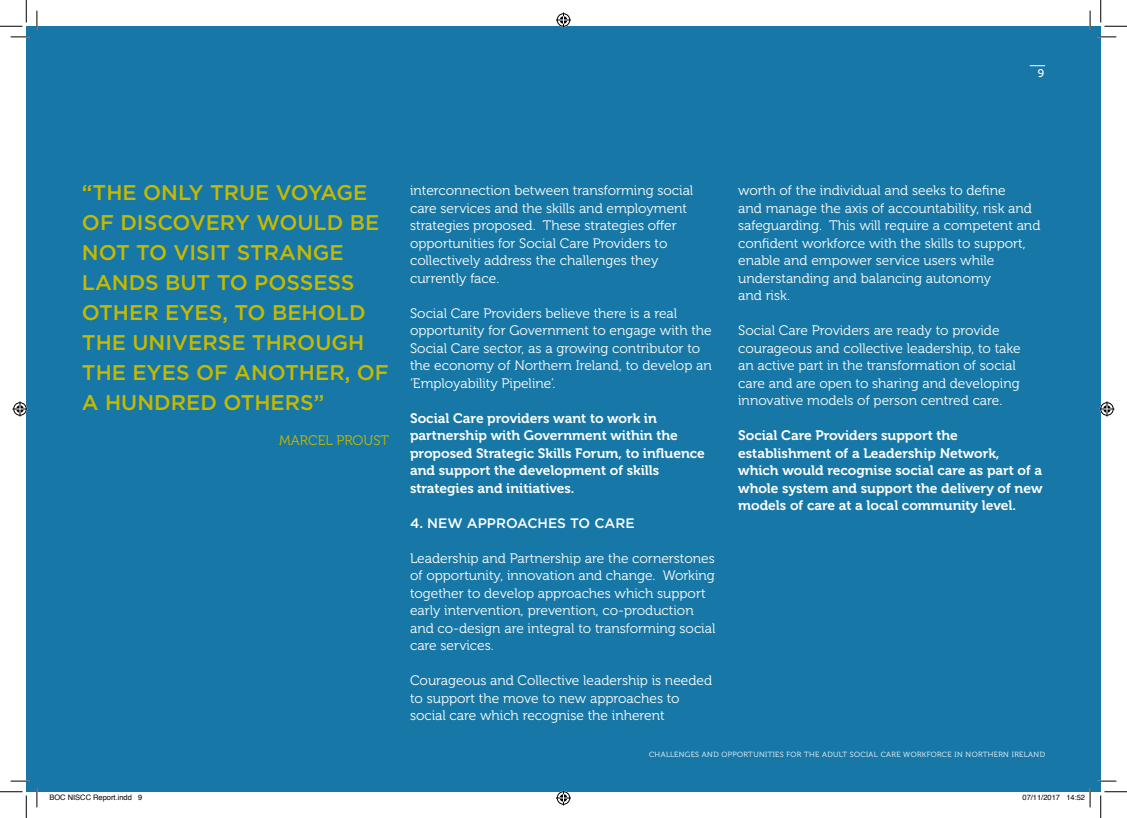
<style>
.page{position:relative;width:1127px;height:818px;background:#fff}
.page>*{position:absolute;margin:0;border:0;box-sizing:border-box;transform-origin:0 0}
.Big_Quote{font:500 21.25px/30px "Gotham";color:#c6ba00}
.Body_Copy{font:13.75px/17.5px "Museo 300";color:#fff}
.Body_Copy-2{font:13.75px/17.5px "Museo 700";color:#fff}
.Body_Copy-3{font:500 13.75px "Gotham";color:#fff}
.Body_Copy-4{font:13.75px "Museo 300";color:#c6ba00}
.t1{font:11.25px "Museo 500";color:#fff}
.t2{font:7.5px "Museo 300";letter-spacing:.05em;color:#fff}
.t3{font:7.5px "Helvetica";color:#000}
</style>
<div class="page">
<div style="left:26px;top:26px;width:1074px;height:766px;background:#1777a6"></div>
<svg style="left:1029px;top:65px;width:15px;height:1px"></svg>
<svg style="left:11px;top:36px;width:18px;height:2px"></svg>
<svg style="left:1097px;top:36px;width:18px;height:2px"></svg>
<svg style="left:11px;top:780px;width:18px;height:2px"></svg>
<svg style="left:1097px;top:780px;width:18px;height:2px"></svg>
<svg style="left:36px;top:11px;width:2px;height:18px"></svg>
<svg style="left:36px;top:788px;width:2px;height:19px"></svg>
<svg style="left:1089px;top:11px;width:1px;height:18px"></svg>
<svg style="left:0;top:0;width:27px;height:27px"></svg>
<svg style="left:0;top:791px;width:27px;height:27px"></svg>
<svg style="left:1100px;top:0;width:26px;height:27px"></svg>
<svg style="left:1100px;top:791px;width:26px;height:27px"></svg>
<svg style="left:556px;top:13px;width:15px;height:15px"></svg>
<svg style="left:556px;top:790px;width:15px;height:15px"></svg>
<svg style="left:13px;top:401px;width:15px;height:15px"></svg>
<svg style="left:1099px;top:401px;width:15px;height:15px"></svg>
<svg style="left:1089px;top:788px;width:1px;height:19px"></svg>
<p class="t1" style="left:1037px;top:67px;width:8px">9</p>
<p class="Big_Quote" style="left:82px;top:177px;width:308px">“THE ONLY TRUE VOYAGE<br>OF DISCOVERY WOULD BE<br>NOT TO VISIT STRANGE<br>LANDS BUT TO POSSESS<br>OTHER EYES, TO BEHOLD<br>THE UNIVERSE THROUGH<br>THE EYES OF ANOTHER, OF<br>A HUNDRED OTHERS”</p>
<p class="Body_Copy-4" style="left:279px;top:433px;width:111px">MARCEL PROUST</p>
<p class="Body_Copy" style="left:410px;top:182px;width:285px">interconnection between transforming social care services and the skills and employment strategies proposed. These strategies offer opportunities for Social Care Providers to collectively address the challenges they currently face.</p>
<p class="Body_Copy" style="left:410px;top:304px;width:303px">Social Care Providers believe there is a real opportunity for Government to engage with the Social Care sector, as a growing contributor to the economy of Northern Ireland, to develop an ‘Employability Pipeline’.</p>
<p class="Body_Copy-2" style="left:410px;top:409px;width:296px">Social Care providers want to work in partnership with Government within the proposed Strategic Skills Forum, to influence and support the development of skills strategies and initiatives.</p>
<p class="Body_Copy-3" style="left:410px;top:515px;width:226px">4. NEW APPROACHES TO CARE</p>
<p class="Body_Copy" style="left:410px;top:549px;width:307px">Leadership and Partnership are the cornerstones of opportunity, innovation and change. Working together to develop approaches which support early intervention, prevention, co-production and co-design are integral to transforming social care services.</p>
<p class="Body_Copy" style="left:410px;top:672px;width:303px">Courageous and Collective leadership is needed to support the move to new approaches to social care which recognise the inherent</p>
<p class="Body_Copy" style="left:738px;top:182px;width:304px">worth of the individual and seeks to define<br>and manage the axis of accountability, risk and safeguarding. This will require a competent and confident workforce with the skills to support, enable and empower service users while understanding and balancing autonomy</p>
<p class="Body_Copy" style="left:738px;top:287px;width:53px">and risk.</p>
<p class="Body_Copy" style="left:738px;top:322px;width:284px">Social Care Providers are ready to provide courageous and collective leadership, to take an active part in the transformation of social care and are open to sharing and developing innovative models of person centred care.</p>
<p class="Body_Copy-2" style="left:738px;top:427px;width:306px">Social Care Providers support the establishment of a Leadership Network, which would recognise social care as part of a whole system and support the delivery of new models of care at a local community level.</p>
<p class="t2" style="left:649px;top:750px;width:397px">CHALLENGES AND OPPORTUNITIES FOR THE ADULT SOCIAL CARE WORKFORCE IN NORTHERN IRELAND</p>
<p class="t3" style="left:49px;top:791px;width:94px">BOC NISCC Report.indd 9</p>
<p class="t3" style="left:1022px;top:791px;width:64px">07/11/2017 14:52</p>
</div>
